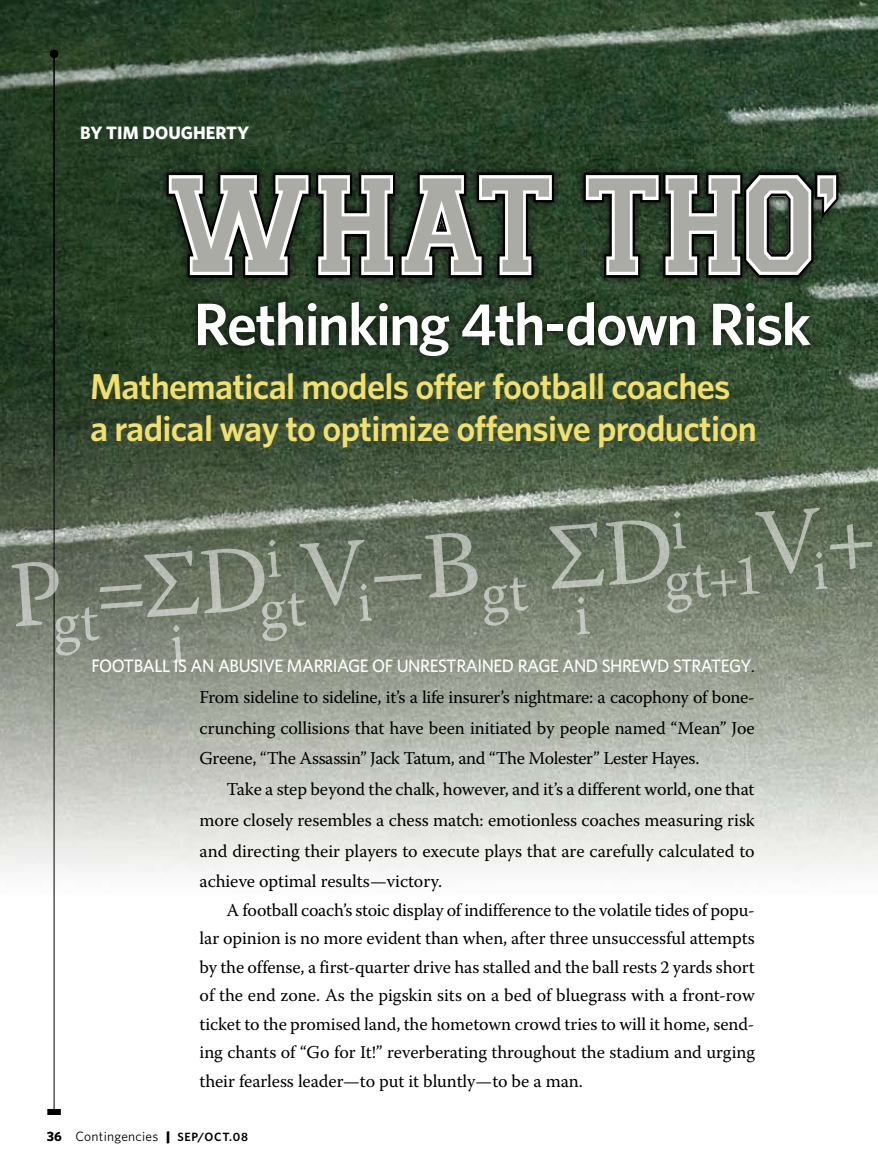
<style>
.page{position:relative;width:878px;height:1175px;background:#fff}
.page>*{position:absolute;margin:0;border:0;box-sizing:border-box;transform-origin:0 0}
.t1{font:600 60px "Whitney";letter-spacing:-.03em;color:#fff}
.t2{font:600 36px/42px "Whitney";letter-spacing:-.02em;color:#f1df6e}
.t3{font:18px/28.5px "Warnock Pro";letter-spacing:-.005em;color:#000;text-align:justify}
.t4{font:500 18px "Whitney";letter-spacing:-.025em;color:#fff}
.t5{font:700 18px "Whitney";color:#fff}
.t6{font:13.5px "Whitney";letter-spacing:.02em;color:#000}
.s1{font-family:"Warnock Pro";font-weight:300;color:#000}
.s2{font-weight:700}
.s3{font-weight:900}
.s4{font-weight:600;font-size:12px}
</style>
<div class="page">
<img style="left:0;top:0;width:878px;height:1115px">
<div style="left:158px;top:164px;width:720px;height:121px;background:#000;opacity:.75"></div>
<svg style="left:166px;top:172px;width:388px;height:106px;background:#767e74"></svg>
<svg style="left:583px;top:172px;width:255px;height:106px;background:#747c72"></svg>
<div style="left:190px;top:293px;width:627px;height:70px;background:#000;opacity:.75"></div>
<hr style="left:54px;top:54px;width:1px;height:1058px;background:#000">
<div style="left:47px;top:1108px;width:14px;height:6px;background:#000"></div>
<div style="left:50px;top:50px;width:8px;height:8px;background:#000;border-radius:50%"></div>
<svg style="left:172px;top:656px;width:706px;height:7px;background:#909788"></svg>
<svg style="left:12px;top:449px;width:866px;height:207px;background:#707c6a"></svg>
<p class="t5" style="left:80px;top:122px;width:113px">BY TIM DOUGHERT</p>
<p class="t5" style="left:237px;top:122px;width:14px">Y</p>
<h1 class="t1" style="left:194px;top:288px;width:619px">Rethinking 4th-down Risk</h1>
<h2 class="t2" style="left:90px;top:365px;width:668px">Mathematical models offer football coaches a radical way to optimize offensive production</h2>
<p class="t4" style="left:92px;top:655px;width:19px">FOOTBALL</p>
<p class="t4" style="left:174px;top:655px;width:54px">ISAN ABUSI</p>
<p class="t4" style="left:263px;top:655px;width:35px">VE MARRIA</p>
<p class="t4" style="left:348px;top:655px;width:60px">GEOF UNRESTRAINED</p>
<p class="t4" style="left:517px;top:655px;width:58px">RAGEAND</p>
<p class="t4" style="left:601px;top:655px;width:11px">SHRE</p>
<p class="t4" style="left:640px;top:655px;width:44px">WD STRATE</p>
<p class="t4" style="left:729px;top:655px;width:27px">GY<span class="s1">.</span></p>
<p class="t3" style="left:200px;top:681px;width:556px;line-height:30.8px">From sideline to sideline, it’s a life insurer’s nightmare: a cacophony of bone&shy;crunching collisions that have been initiated by people named “Mean” Joe Greene, “The Assassin” Jack Tatum, and “The Molester” Lester Hayes.</p>
<p class="t3" style="left:200px;top:773px;width:556px;line-height:30.8px;text-indent:27px">Take a step beyond the chalk, however, and it’s a different world, one that more closely resembles a chess match: emotionless coaches measuring risk and directing their players to execute plays that are carefully calculated to achieve optimal results—victory.</p>
<p class="t3" style="left:200px;top:895px;width:557px;text-indent:27px">A football coach’s stoic display of indifference to the volatile tides of popu&shy;lar opinion is no more evident than when, after three unsuccessful attempts by the offense, a first-quarter drive has stalled and the ball rests 2 yards short of the end zone. As the pigskin sits on a bed of bluegrass with a front-row ticket to the promised land, the hometown crowd tries to will it home, send&shy;ing chants of “Go for It!” reverberating throughout the stadium and urging their fearless leader—to put it bluntly—to be a man.</p>
<p class="t6" style="left:47px;top:1128px;width:203px"><span class="s2">36</span> Contingencies <span class="s3">|</span> <span class="s4">SEP/OCT.08</span></p>
</div>
